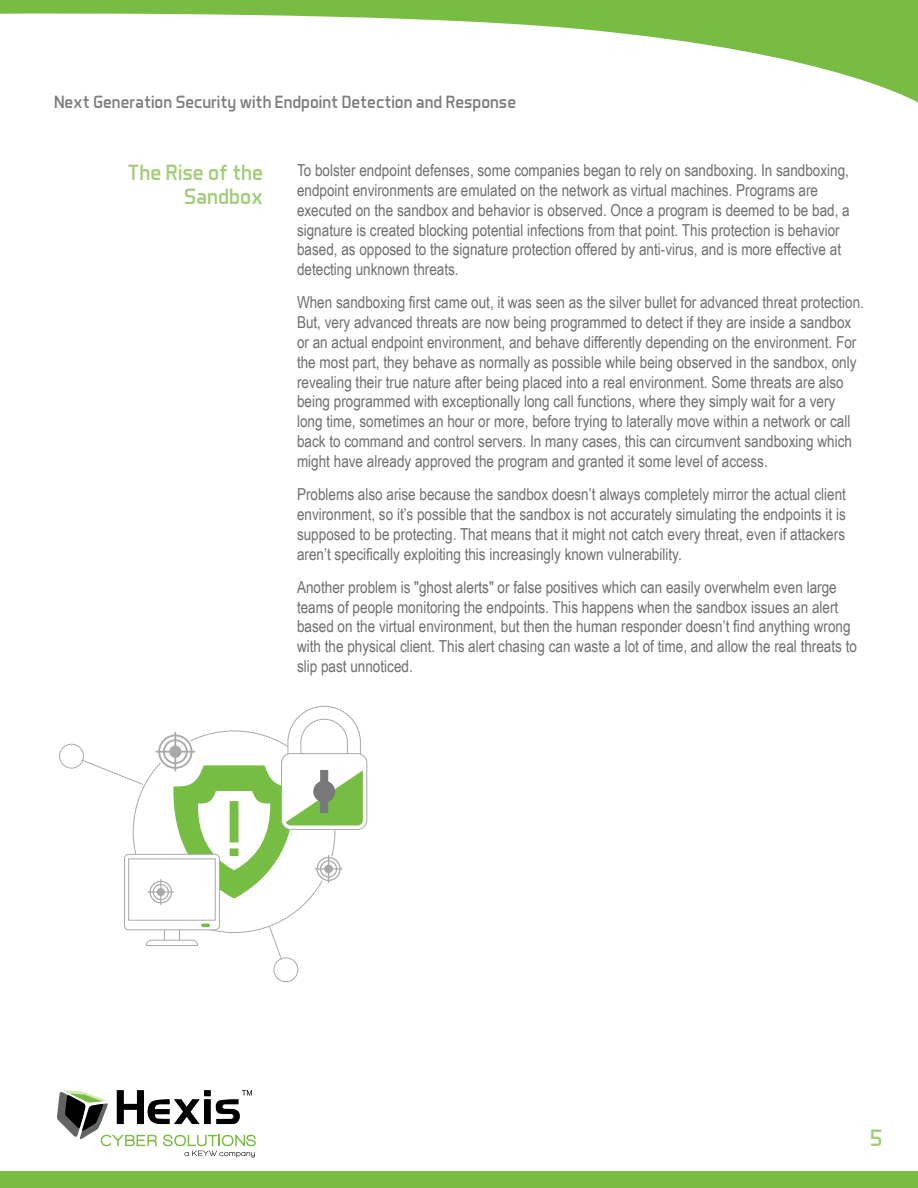
<style>
.page{position:relative;width:918px;height:1188px;background:#fff}
.page>*{position:absolute;margin:0;border:0;box-sizing:border-box;transform-origin:0 0}
.t1{font:24px "Aero Matics";color:#a0cc77}
.t2{font:22.5px/24px "Aero Matics";color:#a0cc77;text-align:right}
.t3{font:18px "Aero Matics";color:#7b7c7f}
.t4{font:16.5px/19.8px "Arial Narrow";color:#6d6e71}
</style>
<div class="page">
<svg style="left:57px;top:1090px;width:199px;height:67px"></svg>
<div style="left:0;top:1172px;width:918px;height:16px;background:#79bc43"></div>
<svg style="left:0;top:0;width:918px;height:103px"></svg>
<div style="left:281px;top:753px;width:86px;height:77px;border:1px solid #aaa9aa;border-radius:9px"></div>
<div style="left:164px;top:927px;width:16px;height:15px;border:1px solid #aaa9aa"></div>
<svg style="left:145px;top:939px;width:54px;height:7px"></svg>
<div style="left:125px;top:854px;width:94px;height:76px;background:#fff;border-radius:4px"></div>
<div style="left:124px;top:854px;width:96px;height:76px;border:1px solid #aaa9aa;border-radius:4px"></div>
<div style="left:128px;top:858px;width:88px;height:63px;border:1px solid #aaa9aa"></div>
<svg style="left:201px;top:924px;width:9px;height:3px"></svg>
<svg style="left:80px;top:705px;width:283px;height:200px"></svg>
<div style="left:59px;top:744px;width:25px;height:25px;border:1px solid #aaa9aa;border-radius:50%"></div>
<svg style="left:268px;top:925px;width:14px;height:36px"></svg>
<div style="left:273px;top:957px;width:25px;height:25px;border:1px solid #aaa9aa;border-radius:50%"></div>
<p class="t3" style="left:54px;top:92px;width:464px">Next Generation Security with Endpoint Detection and Response</p>
<h2 class="t2" style="left:128px;top:159px;width:137px">The Rise of the<br>Sandbox</h2>
<p class="t4" style="left:297px;top:160px;width:554px">To bolster endpoint defenses, some companies began to rely on sandboxing. In sandboxing, endpoint environments are emulated on the network as virtual machines. Programs are executed on the sandbox and behavior is observed. Once a program is deemed to be bad, a signature is created blocking potential infections from that point. This protection is behavior based, as opposed to the signature protection offered by anti-virus, and is more effective at detecting unknown threats.</p>
<p class="t4" style="left:297px;top:292px;width:568px">When sandboxing first came out, it was seen as the silver bullet for advanced threat protection.<br>But, very advanced threats are now being programmed to detect if they are inside a sandbox or an actual endpoint environment, and behave differently depending on the environment. For the most part, they behave as normally as possible while being observed in the sandbox, only revealing their true nature after being placed into a real environment. Some threats are also being programmed with exceptionally long call functions, where they simply wait for a very long time, sometimes an hour or more, before trying to laterally move within a network or call back to command and control servers. In many cases, this can circumvent sandboxing which might have already approved the program and granted it some level of access.</p>
<p class="t4" style="left:297px;top:484px;width:550px;text-align:justify">Problems also arise because the sandbox doesn’t always completely mirror the actual client environment, so it’s possible that the sandbox is not accurately simulating the endpoints it is supposed to be protecting. That means that it might not catch every threat, even if attackers aren’t specifically exploiting this increasingly known vulnerability.</p>
<p class="t4" style="left:297px;top:577px;width:562px">Another problem is "ghost alerts" or false positives which can easily overwhelm even large teams of people monitoring the endpoints. This happens when the sandbox issues an alert based on the virtual environment, but then the human responder doesn’t find anything wrong with the physical client. This alert chasing can waste a lot of time, and allow the real threats to slip past unnoticed.</p>
<h1 class="t1" style="left:870px;top:1124px;width:14px">5</h1>
</div>
